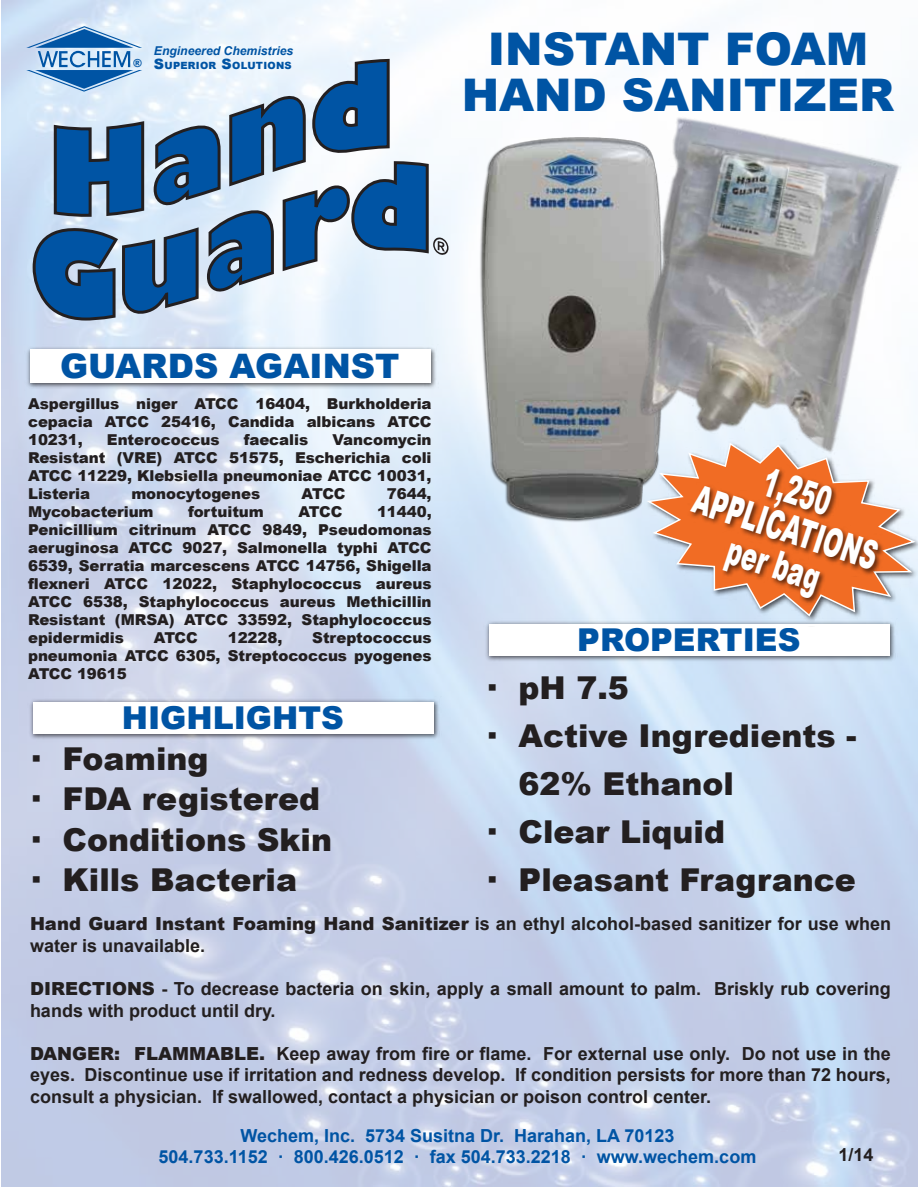
<style>
.page{position:relative;width:918px;height:1188px;background:#fff}
.page>*{position:absolute;margin:0;border:0;box-sizing:border-box;transform-origin:0 0}
.t1{font:900 45px/46.5px "Arial";color:#0054a4;text-align:center}
.t2{font:900 39.45px/38px "Arial";color:#fff;text-align:center;scale:.59 1}
.t3{font:900 33.75px "Arial";color:#0054a4}
.t4{font:900 31.5px/40.5px "Arial";color:#231f20}
.t5{font:900 31.5px "Arial";color:#0054a4}
.t6{font:700 18px/21.6px "Arial";color:#231f20}
.t7{font:700 18px/21.6px "Arial";color:#0054a4;text-align:center}
.t8{font:900 15px/18px "Arial";letter-spacing:-.005em;color:#231f20;text-align:justify}
.t9{font:italic 700 12.15px "Arial";color:#0054a4}
.t10{font:900 11.1px "Arial";color:#0054a4}
.t11{font:900 9.9px "Arial";letter-spacing:.025em;color:#0054a4}
.s1{font-size:14.25px}
.s2{font-weight:900}
</style>
<div class="page">
<img style="left:464px;top:124px;width:178px;height:407px">
<svg style="left:26px;top:26px;width:423px;height:296px"></svg>
<img style="left:608px;top:113px;width:296px;height:345px">
<img style="left:28px;top:697px;width:414px;height:44px">
<div style="left:33px;top:702px;width:401px;height:32px;background:#fff"></div>
<img style="left:484px;top:619px;width:414px;height:44px">
<div style="left:489px;top:624px;width:401px;height:32px;background:#fff"></div>
<img style="left:25px;top:344px;width:414px;height:47px">
<div style="left:30px;top:350px;width:401px;height:33px;background:#fff"></div>
<svg style="left:644px;top:441px;width:274px;height:177px"></svg>
<img style="left:670px;top:438px;width:234px;height:189px">
<p class="t10" style="left:133px;top:55px;width:10px">®</p>
<p class="t9" style="left:154px;top:42px;width:141px">Engineered Chemistries</p>
<p class="t11" style="left:154px;top:58px;width:139px"><span class="s1">S</span>UPERIOR <span class="s1">S</span>OLUTIONS</p>
<h1 class="t1" style="left:462px;top:24px;width:434px">INSTANT FOAM<br>HAND SANITIZER</h1>
<h3 class="t3" style="left:60px;top:342px;width:341px">GUARDS AGAINST</h3>
<p class="t8" style="left:28px;top:394px;width:405px">Aspergillus niger ATCC 16404, Burkholderia cepacia ATCC 25416, Candida albicans ATCC 10231,</p>
<p class="t8" style="left:107px;top:430px;width:114px">Enterococcus</p>
<p class="t8" style="left:244px;top:430px;width:66px">faecalis</p>
<p class="t8" style="left:28px;top:430px;width:405px;text-indent:304px">Vancomycin Resistant (VRE) ATCC 51575, Escherichia coli ATCC 11229, Klebsiella pneumoniae ATCC 10031, Listeria</p>
<p class="t8" style="left:131px;top:484px;width:130px">monocytogenes</p>
<p class="t8" style="left:302px;top:484px;width:46px">ATCC</p>
<p class="t8" style="left:387px;top:484px;width:46px">7644,</p>
<p class="t8" style="left:28px;top:502px;width:127px">Mycobacterium</p>
<p class="t8" style="left:188px;top:502px;width:77px">fortuitum</p>
<p class="t8" style="left:298px;top:502px;width:46px">ATCC</p>
<p class="t8" style="left:28px;top:502px;width:405px;text-indent:349px">11440, Penicillium citrinum ATCC 9849, Pseudomonas aeruginosa ATCC 9027, Salmonella typhi ATCC 6539, Serratia marcescens ATCC 14756, Shigella flexneri ATCC 12022, Staphylococcus aureus ATCC 6538, Staphylococcus aureus Methicillin Resistant (MRSA) ATCC 33592, Staphylococcus epidermidis</p>
<p class="t8" style="left:28px;top:628px;width:405px;text-indent:284px">Streptococcus pneumonia ATCC 6305, Streptococcus pyogenes ATCC 19615</p>
<p class="t8" style="left:154px;top:628px;width:46px">ATCC</p>
<p class="t8" style="left:228px;top:628px;width:56px">12228,</p>
<h3 class="t5" style="left:122px;top:695px;width:224px">HIGHLIGHTS</h3>
<h3 class="t4" style="left:31px;top:737px;width:302px">· Foaming<br>· FDA registered · Conditions Skin · Kills Bacteria</h3>
<h2 class="t2" style="left:712px;top:442px;width:327px;rotate:18deg">1,250<br>APPLICATIONS per bag</h2>
<h3 class="t5" style="left:577px;top:617px;width:225px">PROPERTIES</h3>
<h3 class="t4" style="left:487px;top:667px;width:143px">· pH 7.5</h3>
<h3 class="t4" style="left:487px;top:715px;width:371px">· Active Ingredients -</h3>
<h3 class="t4" style="left:519px;top:763px;width:217px">62% Ethanol</h3>
<h3 class="t4" style="left:487px;top:811px;width:239px">· Clear Liquid</h3>
<h3 class="t4" style="left:487px;top:859px;width:370px">· Pleasant Fragrance</h3>
<p class="t6" style="left:30px;top:914px;width:863px"><span class="s2">Hand Guard Instant Foaming Hand Sanitizer</span> is an ethyl alcohol-based sanitizer for use when water is unavailable.</p>
<p class="t6" style="left:30px;top:978px;width:862px"><span class="s2">DIRECTIONS</span> - To decrease bacteria on skin, apply a small amount to palm. Briskly rub covering hands with product until dry.</p>
<p class="t6" style="left:30px;top:1043px;width:862px;text-align:justify"><span class="s2">DANGER: FLAMMABLE.</span> Keep away from fire or flame. For external use only. Do not use in the eyes. Discontinue use if irritation and redness develop. If condition persists for more than 72 hours, consult a physician. If swallowed, contact a physician or poison control center.</p>
<p class="t7" style="left:159px;top:1125px;width:599px">Wechem, Inc. 5734 Susitna Dr. Harahan, LA 70123<br>504.733.1152 · 800.426.0512 · fax 504.733.2218 · www.wechem.com</p>
<p class="t6" style="left:838px;top:1144px;width:37px">1/14</p>
</div>
